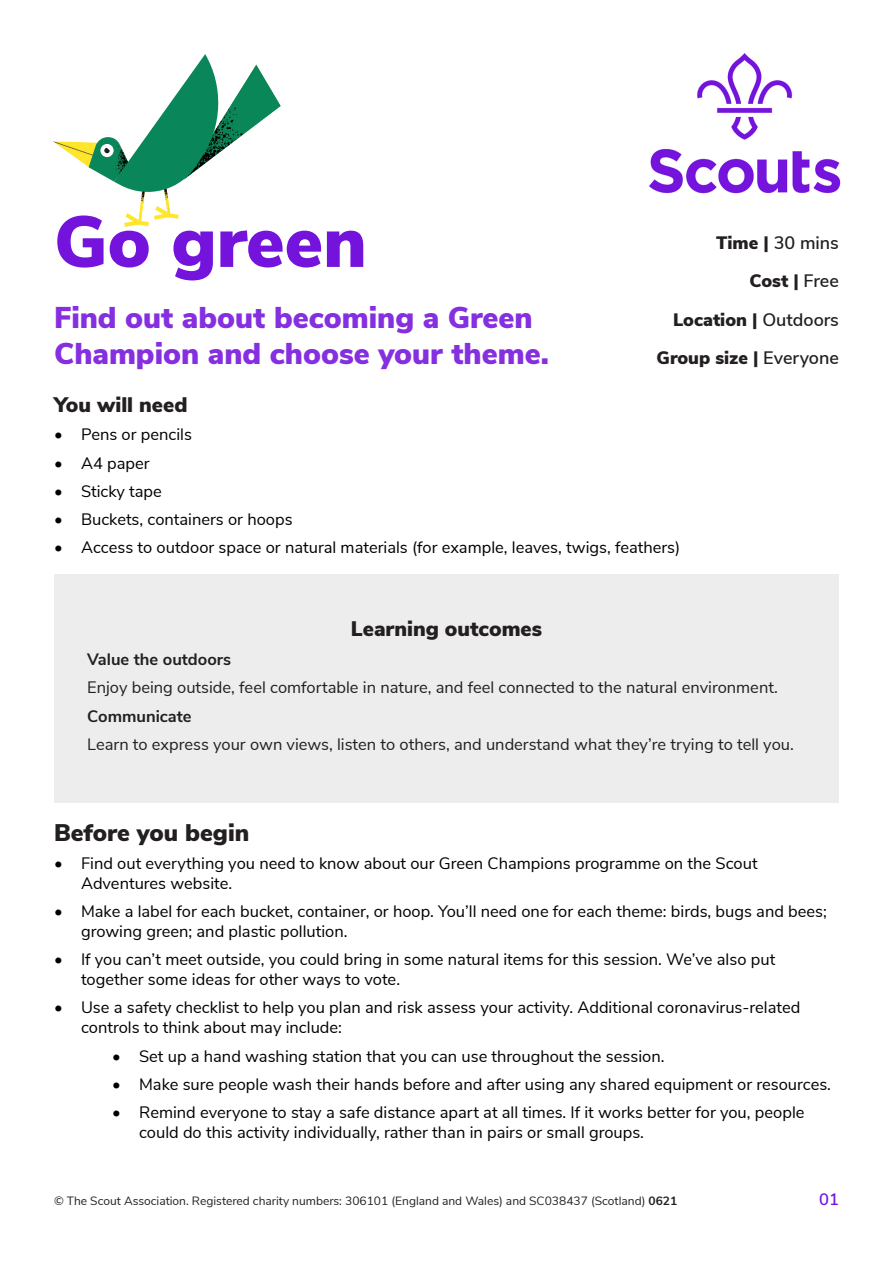
<style>
.page{position:relative;width:893px;height:1263px;background:#fff}
.page>*{position:absolute;margin:0;border:0;box-sizing:border-box;transform-origin:0 0}
.t1{font:900 72px "Nunito Sans";color:#7413dc}
.t2{font:900 30px/36px "Nunito Sans";color:#852fe0}
.t3{font:900 24px "Nunito Sans";color:#231f20}
.t4{font:900 21px "Nunito Sans";color:#231f20}
.t5{font:900 18px "Nunito Sans";color:#231f20}
.t6{font:600 18px "Nunito Sans";color:#231f20}
.t7{font:16.5px/19.8px "Nunito Sans";color:#000}
.t8{font:16.5px "Nunito Sans";color:#231f20}
.t9{font:700 16.5px "Nunito Sans";color:#231f20}
.t10{font:600 16.5px "Nunito Sans";color:#7413dc}
.t11{font:12px "Nunito Sans";color:#231f20}
.s1{font-weight:900}
.s2{font-weight:600}
.s3{font-weight:700}
</style>
<div class="page">
<div style="left:54px;top:574px;width:785px;height:228px;background:#ecedec"></div>
<img style="left:649px;top:53px;width:192px;height:141px">
<svg style="left:53px;top:54px;width:228px;height:173px"></svg>
<p class="t1" style="left:54px;top:189px;width:314px">Go green</p>
<p class="t2" style="left:54px;top:298px;width:496px">Find out about becoming a Green<br>Champion and choose your theme.</p>
<p class="t6" style="left:716px;top:229px;width:124px"><span class="s1">Time |</span> 30 mins</p>
<p class="t5" style="left:749px;top:268px;width:91px">Cost | <span class="s2">Free</span></p>
<p class="t5" style="left:673px;top:306px;width:167px">Location | <span class="s2">Outdoors</span></p>
<p class="t5" style="left:657px;top:345px;width:184px">Group size | <span class="s2">Everyone</span></p>
<p class="t4" style="left:54px;top:389px;width:135px">You will need</p>
<p class="t7" style="left:54px;top:424px;width:140px">• Pens or pencils</p>
<p class="t7" style="left:54px;top:452px;width:97px">• A4 paper</p>
<p class="t7" style="left:54px;top:480px;width:109px">• Sticky tape</p>
<p class="t7" style="left:54px;top:508px;width:240px">• Buckets, containers or hoops</p>
<p class="t7" style="left:54px;top:537px;width:628px">• Access to outdoor space or natural materials (for example, leaves, twigs, feathers)</p>
<p class="t4" style="left:351px;top:613px;width:193px">Learning outcomes</p>
<p class="t9" style="left:87px;top:647px;width:145px">Value the outdoors</p>
<p class="t8" style="left:87px;top:676px;width:692px">Enjoy being outside, feel comfortable in nature, and feel connected to the natural environment.</p>
<p class="t9" style="left:87px;top:704px;width:106px">Communicate</p>
<p class="t8" style="left:87px;top:732px;width:708px">Learn to express your own views, listen to others, and understand what they’re trying to tell you.</p>
<p class="t3" style="left:54px;top:815px;width:197px">Before you begin</p>
<p class="t7" style="left:81px;top:852px;width:678px;text-indent:-27px">• Find out everything you need to know about our Green Champions programme on the Scout<br>Adventures website.</p>
<p class="t7" style="left:81px;top:900px;width:747px;text-indent:-27px">• Make a label for each bucket, container, or hoop. You’ll need one for each theme: birds, bugs and bees; growing green; and plastic pollution.</p>
<p class="t7" style="left:81px;top:949px;width:696px;text-indent:-27px">• If you can’t meet outside, you could bring in some natural items for this session. We’ve also put together some ideas for other ways to vote.</p>
<p class="t7" style="left:81px;top:997px;width:721px;text-indent:-27px">• Use a safety checklist to help you plan and risk assess your activity. Additional coronavirus-related controls to think about may include:</p>
<p class="t7" style="left:112px;top:1045px;width:554px">• Set up a hand washing station that you can use throughout the session.</p>
<p class="t7" style="left:112px;top:1073px;width:720px">• Make sure people wash their hands before and after using any shared equipment or resources.</p>
<p class="t7" style="left:139px;top:1101px;width:667px;text-indent:-27px">• Remind everyone to stay a safe distance apart at all times. If it works better for you, people could do this activity individually, rather than in pairs or small groups.</p>
<p class="t11" style="left:54px;top:1192px;width:625px">© The Scout Association. Registered charity numbers: 306101 (England and Wales) and SC038437 (Scotland) <span class="s3">0621</span></p>
<p class="t10" style="left:819px;top:1187px;width:21px">01</p>
</div>
